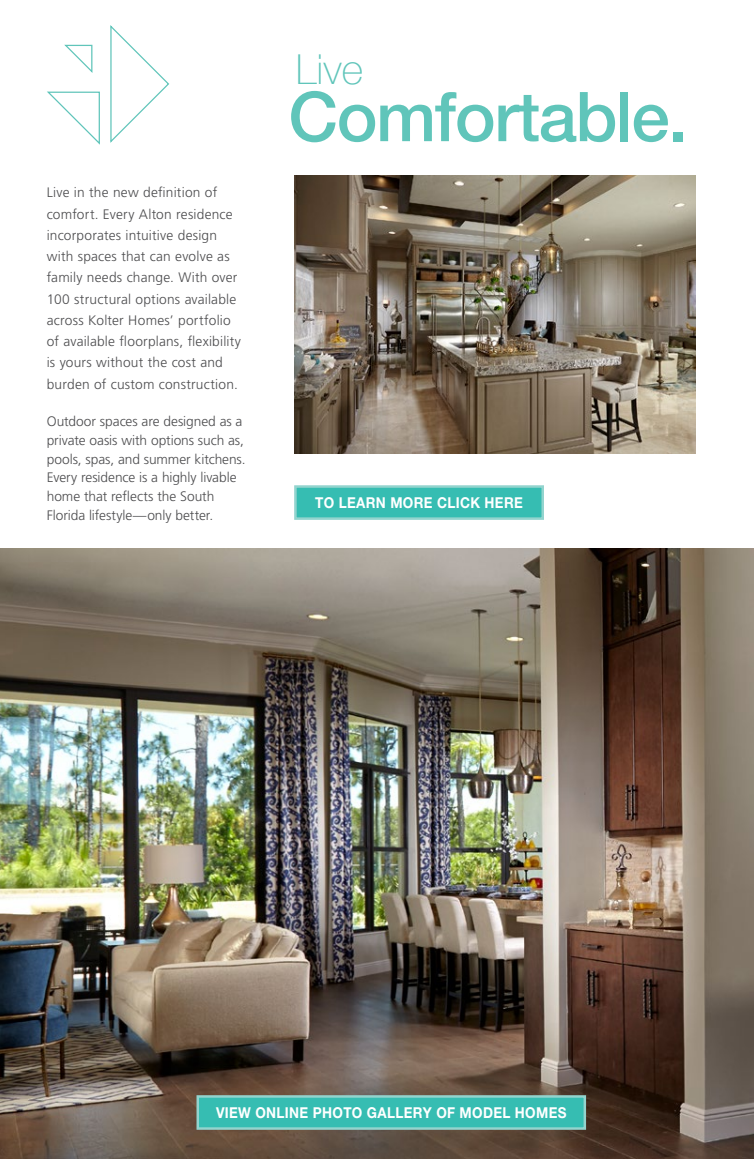
<style>
.page{position:relative;width:754px;height:1159px;background:#fff}
.page>*{position:absolute;margin:0;border:0;box-sizing:border-box;transform-origin:0 0}
.t1{font:500 68.75px "Helvetica Neue LT Pro";letter-spacing:-.02em;color:#60c5ba}
.t2{font:100 41.25px "Helvetica Neue";color:#60c5ba}
.t3{font:700 15px "Helvetica Neue LT Pro";letter-spacing:.025em;color:#fff;scale:.9 1}
.t4{font:300 13.75px/21.2px "Frutiger";letter-spacing:.01em;color:#4d4d4f}
</style>
<div class="page">
<img style="left:294px;top:175px;width:401px;height:278px">
<svg style="left:110px;top:25px;width:59px;height:118px"></svg>
<svg style="left:64px;top:44px;width:29px;height:29px"></svg>
<svg style="left:47px;top:91px;width:53px;height:54px"></svg>
<img style="left:0;top:549px;width:754px;height:610px">
<div style="left:294px;top:485px;width:250px;height:35px;background:#36bdb2;border:2px solid #93d4ce"></div>
<div style="left:196px;top:1095px;width:390px;height:35px;background:#36bdb2;border:2px solid #93d4ce"></div>
<p class="t4" style="left:47px;top:182px;width:196px">Live in the new definition of comfort. Every Alton residence incorporates intuitive design with spaces that can evolve as family needs change. With over<br>100 structural options available across Kolter Homes’ portfolio of available floorplans, flexibility is yours without the cost and burden of custom construction.</p>
<p class="t4" style="left:47px;top:412px;width:200px;line-height:18.8px">Outdoor spaces are designed as a private oasis with options such as, pools, spas, and summer kitchens.<br>Every residence is a highly livable home that reflects the South Florida lifestyle—only better.</p>
<p class="t2" style="left:296px;top:38px;width:69px">Live</p>
<p class="t1" style="left:288px;top:76px;width:400px">Comfortable.</p>
<p class="t3" style="left:315px;top:493px;width:232px">TO LEARN MORE CLICK HERE</p>
<p class="t3" style="left:216px;top:1103px;width:391px">VIEW ONLINE PHOTO GALLERY OF MODEL HOMES</p>
</div>
